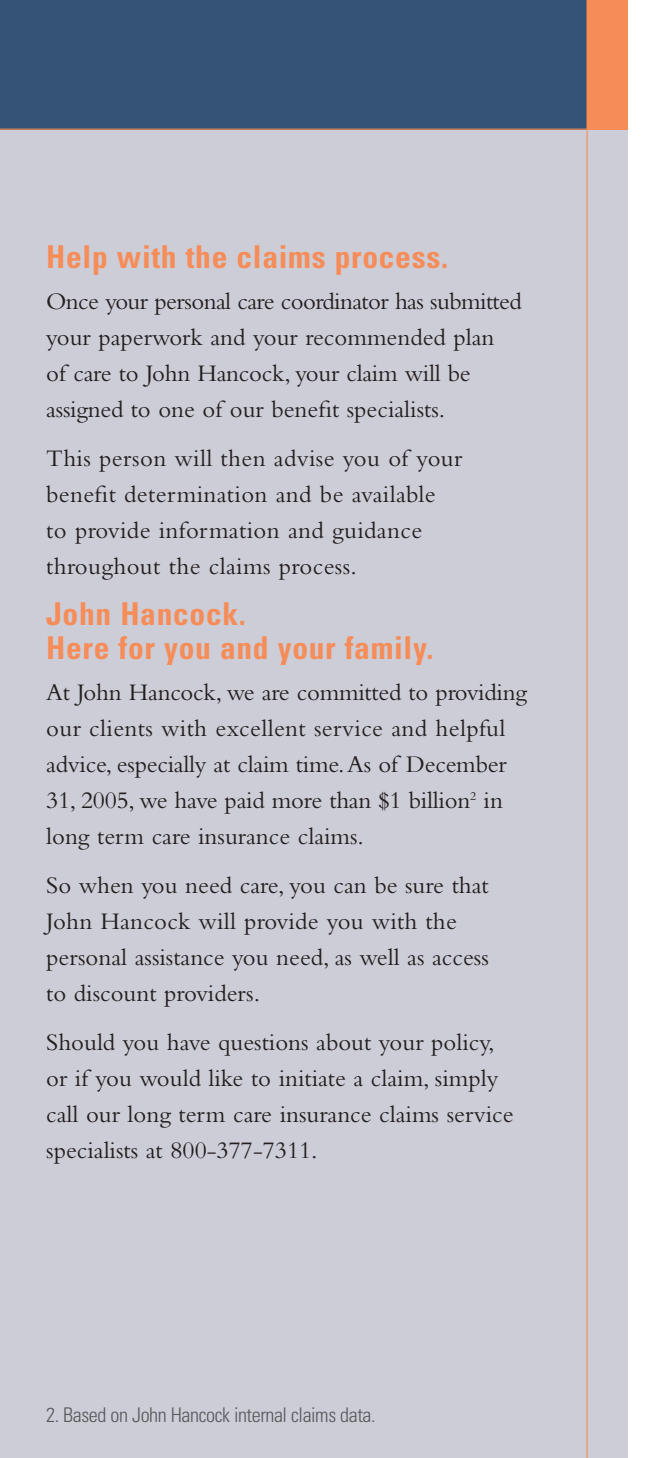
<style>
.page{position:relative;width:648px;height:1458px;background:#fff}
.page>*{position:absolute;margin:0;border:0;box-sizing:border-box;transform-origin:0 0}
.t1{font:700 condensed 31.5px/33.8px "Univers";letter-spacing:.02em;color:#f68c58}
.t2{font:24.75px/36px "Bembo";color:#231f20}
.t3{font:300 condensed 20.25px "Univers";letter-spacing:-.02em;color:#57585a}
</style>
<div class="page">
<div style="left:0;top:129px;width:628px;height:1329px;background:#cdcdd7"></div>
<div style="left:0;top:0;width:587px;height:130px;background:#355475"></div>
<hr style="left:0;top:129px;width:627px;height:1px;background:#f68c58">
<div style="left:587px;top:0;width:41px;height:130px;background:#f68c58"></div>
<hr style="left:587px;top:0;width:1px;height:1458px;background:#f68c58">
<p class="t1" style="left:46px;top:243px;width:403px">Help with the claims process.</p>
<p class="t2" style="left:46px;top:286px;width:477px">Once your personal care coordinator has submitted your paperwork and your recommended plan<br>of care to John Hancock, your claim will be assigned to one of our benefit specialists.</p>
<p class="t2" style="left:46px;top:443px;width:418px">This person will then advise you of your benefit determination and be available to provide information and guidance throughout the claims process.</p>
<p class="t1" style="left:46px;top:600px;width:389px">John Hancock.<br>Here for you and your family.</p>
<p class="t2" style="left:46px;top:677px;width:482px">At John Hancock, we are committed to providing our clients with excellent service and helpful advice, especially at claim time.As of December 31, 2005, we have paid more than $1 billion<sup>2</sup> in long term care insurance claims.</p>
<p class="t2" style="left:46px;top:870px;width:444px">So when you need care, you can be sure that John Hancock will provide you with the personal assistance you need, as well as access to discount providers.</p>
<p class="t2" style="left:46px;top:1027px;width:469px">Should you have questions about your policy, or if you would like to initiate a claim, simply call our long term care insurance claims service specialists at 800-377-7311.</p>
<p class="t3" style="left:46px;top:1407px;width:331px">2. Based on John Hancock internal claims data.</p>
</div>
